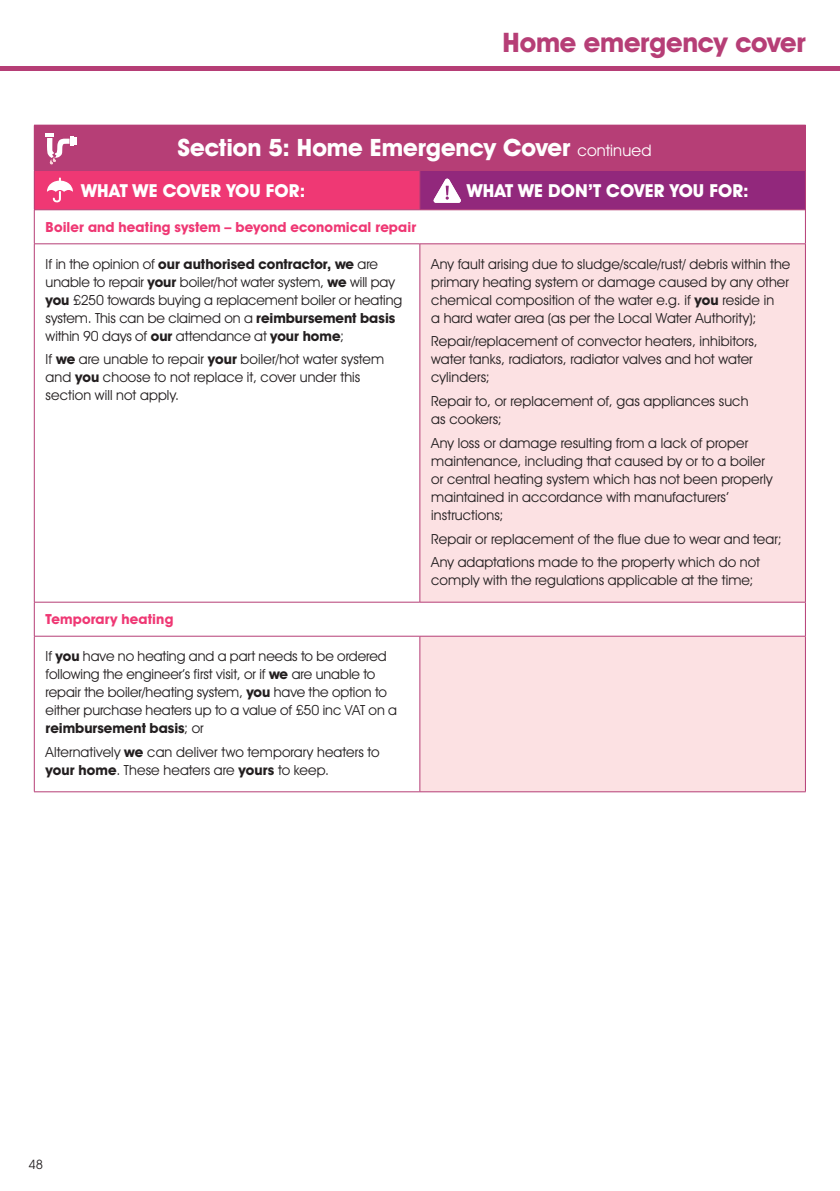
<style>
.page{position:relative;width:840px;height:1191px;background:#fff}
.page>*{position:absolute;margin:0;border:0;box-sizing:border-box;transform-origin:0 0}
.t1{font:700 27px "Avant Garde IT Cby BT";letter-spacing:-.01em;color:#b63e76}
.t2{font:700 24px "Avant Garde IT Cby BT";letter-spacing:-.005em;color:#fff}
.t3{font:700 18px "Avant Garde IT Cby BT";letter-spacing:.005em;color:#fff}
.t4{font:14px/18px "Avant Garde IT Cby BT";letter-spacing:.005em;color:#231f20}
.t5{font:700 14px "Avant Garde IT Cby BT";letter-spacing:.01em;color:#ef3874}
.t6{font:13px "Avant Garde IT Cby BT";color:#231f20}
.s1{font-weight:400;font-size:16px}
.s2{font-weight:700}
</style>
<div class="page">
<div style="left:0;top:66px;width:839px;height:5px;background:#b63e76"></div>
<div style="left:34px;top:125px;width:771px;height:45px;background:#b63e76"></div>
<div style="left:34px;top:170px;width:385px;height:40px;background:#ef3874"></div>
<div style="left:419px;top:170px;width:386px;height:40px;background:#92287c"></div>
<svg style="left:35px;top:210px;width:769px;height:426px"></svg>
<svg style="left:419px;top:244px;width:385px;height:547px;background:#fbe2e4"></svg>
<hr style="left:34px;top:170px;width:385px;height:1px;background:#b63e76">
<hr style="left:34px;top:171px;width:1px;height:38px;background:#b63e76">
<hr style="left:419px;top:170px;width:386px;height:1px;background:#b63e76">
<hr style="left:419px;top:171px;width:1px;height:38px;background:#b63e76">
<hr style="left:804px;top:171px;width:1px;height:38px;background:#b63e76">
<hr style="left:34px;top:209px;width:385px;height:1px;background:#b63e76">
<hr style="left:34px;top:210px;width:1px;height:33px;background:#b63e76">
<hr style="left:419px;top:209px;width:386px;height:1px;background:#b63e76">
<hr style="left:804px;top:210px;width:1px;height:33px;background:#b63e76">
<hr style="left:34px;top:243px;width:385px;height:1px;background:#b63e76">
<hr style="left:34px;top:244px;width:1px;height:358px;background:#b63e76">
<hr style="left:419px;top:243px;width:386px;height:1px;background:#b63e76">
<hr style="left:419px;top:244px;width:1px;height:358px;background:#b63e76">
<hr style="left:804px;top:244px;width:1px;height:358px;background:#b63e76">
<hr style="left:34px;top:602px;width:385px;height:1px;background:#b63e76">
<hr style="left:34px;top:602px;width:1px;height:34px;background:#b63e76">
<hr style="left:419px;top:602px;width:386px;height:1px;background:#b63e76">
<hr style="left:804px;top:602px;width:1px;height:34px;background:#b63e76">
<hr style="left:34px;top:636px;width:385px;height:1px;background:#b63e76">
<hr style="left:34px;top:636px;width:1px;height:155px;background:#b63e76">
<hr style="left:419px;top:636px;width:386px;height:1px;background:#b63e76">
<hr style="left:419px;top:636px;width:1px;height:155px;background:#b63e76">
<hr style="left:804px;top:636px;width:1px;height:155px;background:#b63e76">
<hr style="left:34px;top:791px;width:385px;height:1px;background:#b63e76">
<hr style="left:419px;top:791px;width:386px;height:1px;background:#b63e76">
<svg style="left:47px;top:177px;width:26px;height:26px"></svg>
<svg style="left:433px;top:178px;width:28px;height:25px"></svg>
<svg style="left:45px;top:133px;width:32px;height:32px"></svg>
<h1 class="t1" style="left:502px;top:26px;width:304px">Home emergency cover</h1>
<h2 class="t2" style="left:177px;top:133px;width:475px">Section 5: Home Emergency Cover <span class="s1">continued</span></h2>
<p class="t3" style="left:81px;top:180px;width:226px">WHAT WE COVER YOU FOR:</p>
<p class="t3" style="left:466px;top:180px;width:283px">WHAT WE DON’T COVER YOU FOR:</p>
<p class="t5" style="left:46px;top:218px;width:372px">Boiler and heating system – beyond economical repair</p>
<p class="t4" style="left:46px;top:255px;width:358px">If in the opinion of <span class="s2">our authorised contractor, we</span> are unable to repair <span class="s2">your</span> boiler/hot water system, <span class="s2">we</span> will pay <span class="s2">you</span> £250 towards buying a replacement boiler or heating system. This can be claimed on a <span class="s2">reimbursement basis </span>within 90 days of <span class="s2">our</span> attendance at <span class="s2">your home</span>;</p>
<p class="t4" style="left:46px;top:350px;width:340px">If <span class="s2">we</span> are unable to repair <span class="s2">your</span> boiler/hot water system and <span class="s2">you</span> choose to not replace it, cover under this section will not apply.</p>
<p class="t4" style="left:431px;top:255px;width:360px">Any fault arising due to sludge/scale/rust/ debris within the primary heating system or damage caused by any other chemical composition of the water e.g. if <span class="s2">you</span> reside in<br>a hard water area (as per the Local Water Authority);</p>
<p class="t4" style="left:431px;top:332px;width:328px">Repair/replacement of convector heaters, inhibitors, water tanks, radiators, radiator valves and hot water cylinders;</p>
<p class="t4" style="left:431px;top:392px;width:319px">Repair to, or replacement of, gas appliances such as cookers;</p>
<p class="t4" style="left:431px;top:434px;width:342px">Any loss or damage resulting from a lack of proper maintenance, including that caused by or to a boiler or central heating system which has not been properly maintained in accordance with manufacturers’ instructions;</p>
<p class="t4" style="left:431px;top:526px;width:352px;line-height:23.6px">Repair or replacement of the flue due to wear and tear;<br>Any adaptations made to the property which do not</p>
<p class="t4" style="left:431px;top:571px;width:324px">comply with the regulations applicable at the time;</p>
<p class="t5" style="left:46px;top:611px;width:129px">Temporary heating</p>
<p class="t4" style="left:46px;top:647px;width:353px">If <span class="s2">you</span> have no heating and a part needs to be ordered following the engineer’s first visit, or if <span class="s2">we</span> are unable to repair the boiler/heating system, <span class="s2">you</span> have the option to either purchase heaters up to a value of £50 inc VAT on a <span class="s2">reimbursement basis</span>; or</p>
<p class="t4" style="left:46px;top:743px;width:335px">Alternatively <span class="s2">we</span> can deliver two temporary heaters to <span class="s2">your home</span>. These heaters are <span class="s2">yours</span> to keep.</p>
<p class="t6" style="left:28px;top:1156px;width:16px">48</p>
</div>
